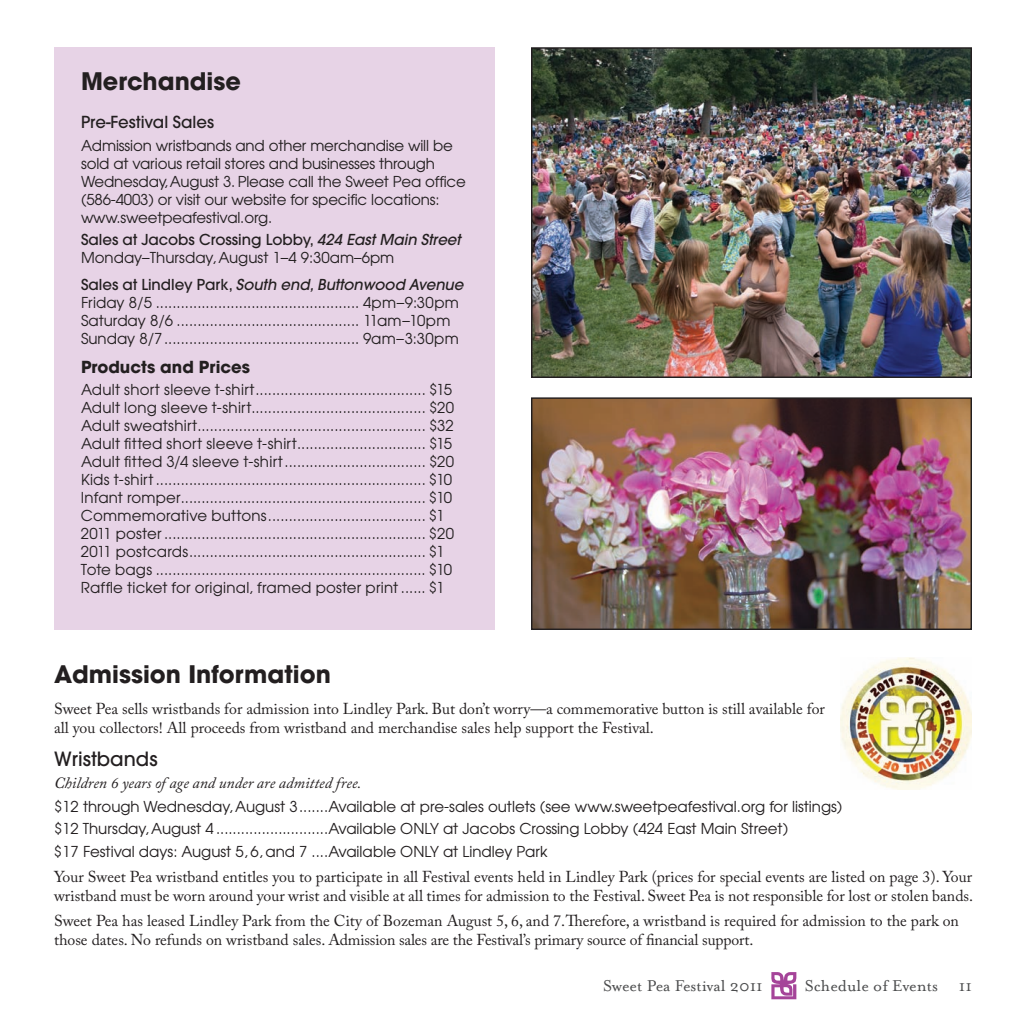
<style>
.page{position:relative;width:1026px;height:1026px;background:#fff}
.page>*{position:absolute;margin:0;border:0;box-sizing:border-box;transform-origin:0 0}
.t1{font:700 24px "Avant Garde";color:#231f20}
.t2{font:500 19.5px "Avant Garde";color:#231f20}
.t3{font:18px "Mrs Eaves Roman";color:#4b4c4d}
.t4{font:500 16.5px "Avant Garde";color:#231f20}
.t5{font:700 16.5px "Avant Garde";color:#231f20}
.t6{font:15.75px/18.9px "Adobe Caslon Pro";color:#231f20}
.t7{font:italic 15.75px "Adobe Caslon Pro";color:#231f20}
.t8{font:15px/18px "Avant Garde";color:#231f20}
.s1{font-weight:500}
.s2{font-weight:500;font-style:italic}
</style>
<div class="page">
<svg style="left:771px;top:972px;width:25px;height:27px"></svg>
<div style="left:54px;top:47px;width:441px;height:583px;background:#e7d3e6"></div>
<img style="left:534px;top:50px;width:435px;height:325px">
<div style="left:531px;top:47px;width:441px;height:331px;border:2px solid #231f20"></div>
<img style="left:533px;top:399px;width:437px;height:229px">
<div style="left:531px;top:397px;width:441px;height:233px;border:1px solid #231f20"></div>
<img style="left:840px;top:658px;width:132px;height:131px">
<h1 class="t1" style="left:81px;top:66px;width:161px">Merchandise</h1>
<p class="t4" style="left:81px;top:112px;width:135px">Pre-Festival Sales</p>
<p class="t8" style="left:81px;top:136px;width:386px">Admission wristbands and other merchandise will be sold at various retail stores and businesses through Wednesday, August 3. Please call the Sweet Pea office (586-4003) or visit our website for specific locations: www.sweetpeafestival.org.</p>
<p class="t8" style="left:81px;top:230px;width:381px"><span class="s1">Sales at Jacobs Crossing Lobby,</span> <span class="s2">424 East Main Street<br></span>Monday–Thursday, August 1–4 9:30am–6pm</p>
<p class="t8" style="left:81px;top:275px;width:384px"><span class="s1">Sales at Lindley Park,</span> <span class="s2">South end, Buttonwood Avenue </span>Friday 8/5 ................................................. 4pm–9:30pm Saturday 8/6 ............................................ 11am–10pm Sunday 8/7............................................... 9am–3:30pm</p>
<p class="t5" style="left:81px;top:356px;width:171px">Products and Prices</p>
<p class="t8" style="left:81px;top:381px;width:375px">Adult short sleeve t-shirt......................................... $15<br>Adult long sleeve t-shirt.......................................... $20<br>Adult sweatshirt....................................................... $32<br>Adult fitted short sleeve t-shirt............................... $15<br>Adult fitted 3/4 sleeve t-shirt.................................. $20<br>Kids t-shirt................................................................. $10<br>Infant romper........................................................... $10<br>Commemorative buttons...................................... $1<br>2011 poster ............................................................... $20<br>2011 postcards......................................................... $1<br>Tote bags ................................................................. $10<br>Raffle ticket for original, framed poster print ...... $1</p>
<h1 class="t1" style="left:54px;top:659px;width:278px">Admission Information</h1>
<p class="t6" style="left:54px;top:699px;width:772px">Sweet Pea sells wristbands for admission into Lindley Park. But don’t worry—a commemorative button is still available for all you collectors! All proceeds from wristband and merchandise sales help support the Festival.</p>
<h2 class="t2" style="left:54px;top:746px;width:105px">Wristbands</h2>
<p class="t7" style="left:54px;top:773px;width:309px">Children 6 years of age and under are admitted free.</p>
<p class="t8" style="left:54px;top:794px;width:790px;line-height:23px">$12 through Wednesday, August 3.......Available at pre-sales outlets (see www.sweetpeafestival.org for listings) $12 Thursday, August 4 ...........................Available ONLY at Jacobs Crossing Lobby (424 East Main Street)<br>$17 Festival days: August 5, 6, and 7 ....Available ONLY at Lindley Park</p>
<p class="t6" style="left:54px;top:867px;width:921px">Your Sweet Pea wristband entitles you to participate in all Festival events held in Lindley Park (prices for special events are listed on page 3). Your wristband must be worn around your wrist and visible at all times for admission to the Festival. Sweet Pea is not responsible for lost or stolen bands.</p>
<p class="t6" style="left:54px;top:911px;width:906px">Sweet Pea has leased Lindley Park from the City of Bozeman August 5, 6, and 7. Therefore, a wristband is required for admission to the park on those dates. No refunds on wristband sales. Admission sales are the Festival’s primary source of financial support.</p>
<p class="t3" style="left:603px;top:976px;width:161px">Sweet Pea Festival 2011</p>
<p class="t3" style="left:805px;top:976px;width:169px">Schedule of Events 11</p>
</div>
